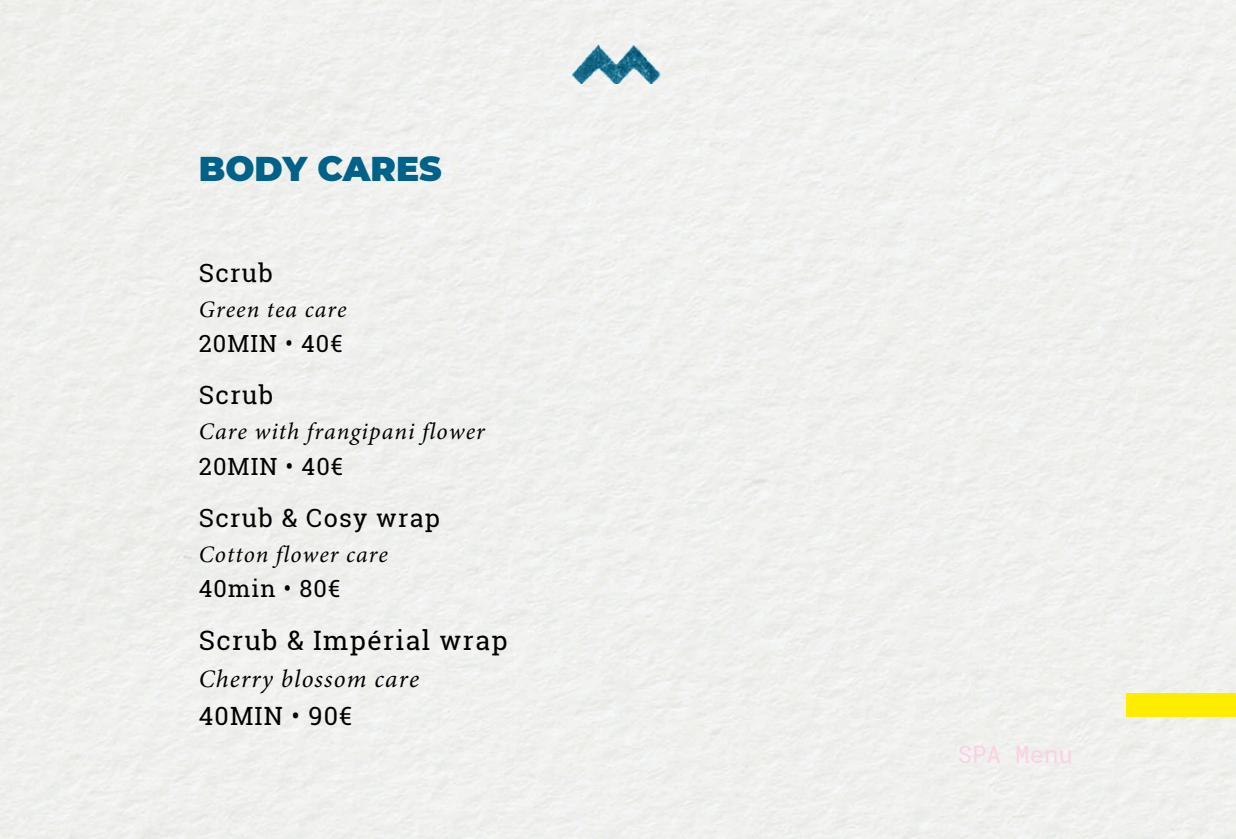
<style>
.page{position:relative;width:1236px;height:839px;background:#fff}
.page>*{position:absolute;margin:0;border:0;box-sizing:border-box;transform-origin:0 0}
.t1{font:900 34.4px "Montserrat";color:#006289}
.t2{font:26.8px "Roboto Slab";letter-spacing:.05em;color:#000}
.t3{font:25.2px "Roboto Slab";letter-spacing:.05em;color:#000}
.t4{font:italic 25.2px "Minion Pro";letter-spacing:.045em;color:#000}
.t5{font:24px "Roboto Mono";color:#f9d2e5}
.t6{font:italic 23.8px "Minion Pro";letter-spacing:.045em;color:#000}
.t7{font:23.8px "Roboto Slab";letter-spacing:.045em;color:#000}
.t8{font:italic 23.6px "Minion Pro";letter-spacing:.045em;color:#000}
.t9{font:23.6px "Roboto Slab";letter-spacing:.045em;color:#000}
</style>
<div class="page">
<img style="left:569px;top:45px;width:98px;height:39px">
<div style="left:1126px;top:693px;width:110px;height:24px;background:#ffed00"></div>
<h1 class="t1" style="left:199px;top:148px;width:244px">BODY CARES</h1>
<p class="t3" style="left:199px;top:255px;width:76px">Scrub</p>
<p class="t8" style="left:199px;top:300px;width:149px">Green tea care</p>
<p class="t9" style="left:199px;top:327px;width:145px">20MIN • 40€</p>
<p class="t3" style="left:199px;top:377px;width:76px">Scrub</p>
<p class="t6" style="left:199px;top:422px;width:288px">Care with frangipani flower</p>
<p class="t7" style="left:199px;top:450px;width:146px">20MIN • 40€</p>
<p class="t3" style="left:199px;top:500px;width:243px">Scrub &amp; Cosy wrap</p>
<p class="t8" style="left:199px;top:544px;width:191px">Cotton flower care</p>
<p class="t9" style="left:199px;top:572px;width:143px">40min • 80€</p>
<p class="t2" style="left:199px;top:622px;width:310px">Scrub &amp; Impérial wrap</p>
<p class="t4" style="left:199px;top:669px;width:222px">Cherry blossom care</p>
<p class="t3" style="left:199px;top:698px;width:155px">40MIN • 90€</p>
<p class="t5" style="left:958px;top:738px;width:117px">SPA Menu</p>
</div>
